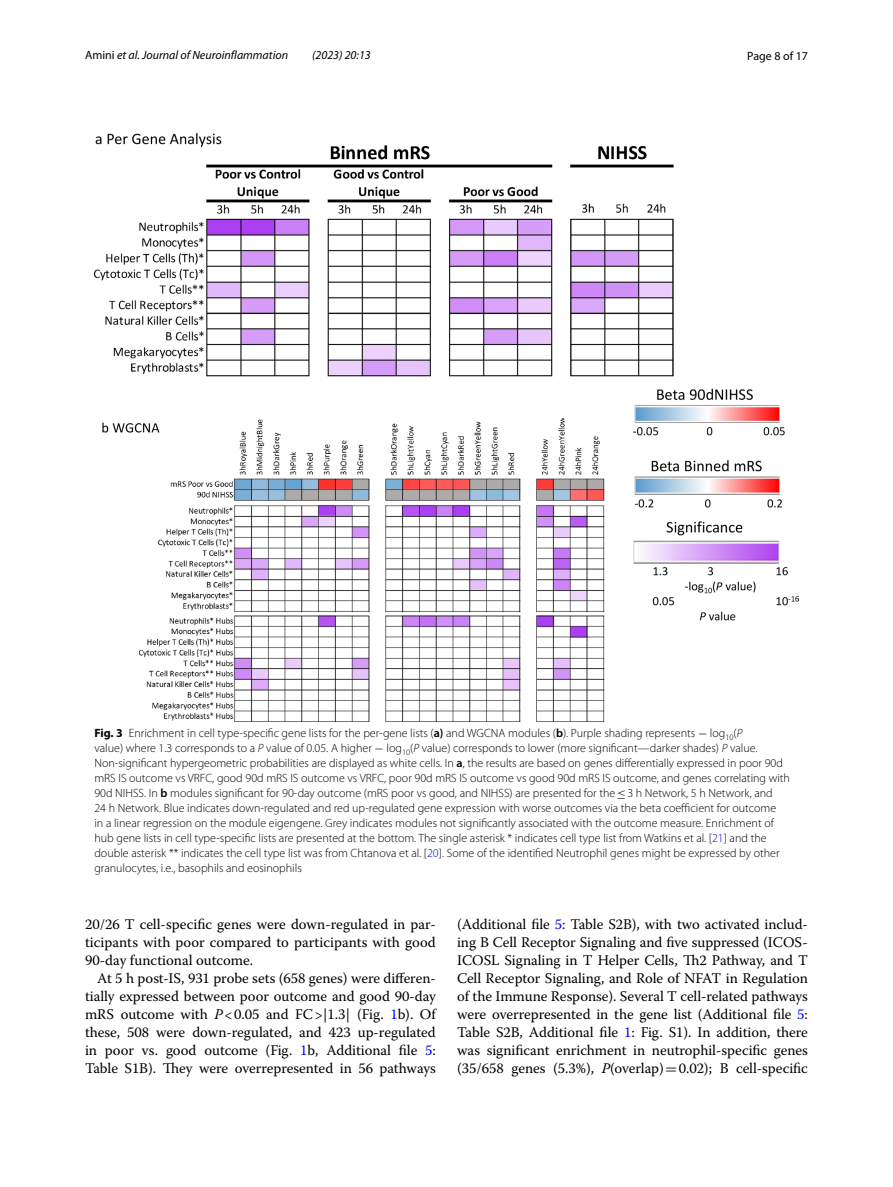
<style>
.page{position:relative;width:893px;height:1187px;background:#fff}
.page>*{position:absolute;margin:0;border:0;box-sizing:border-box;transform-origin:0 0}
.t1{font:14.7px/18px "Warnock Pro";letter-spacing:-.005em;color:#000;text-align:justify}
.t2{font:300 12px/15px "Myriad Pro";color:#000}
.t3{font:italic 12px "Myriad Pro";color:#000}
.t4{font:12px "Myriad Pro";color:#000}
.s1{font-style:normal}
.s2{font-weight:700}
.s3{font-weight:600}
.s4{font-family:"MTSY";font-weight:400}
.s5{font-style:italic}
.s6{color:#00f}
.s7{font-family:"MTSY"}
</style>
<div class="page">
<img style="left:95px;top:133px;width:704px;height:588px">
<p class="t3" style="left:85px;top:48px;width:205px"><span class="s1">Amini</span> et al. Journal of Neuroinflammation</p>
<p class="t3" style="left:312px;top:48px;width:60px">(2023) 20:13</p>
<p class="t4" style="left:747px;top:48px;width:62px">Page 8 of 17</p>
<p class="t2" style="left:94px;top:725px;width:697px"><span class="s2">Fig. 3</span> Enrichment in cell type-specific gene lists for the per-gene lists (<span class="s3">a)</span> and WGCNA modules (<span class="s3">b</span>). Purple shading represents <span class="s4">−</span> -log<sub>10</sub>(<span class="s5">P<br></span>value) where 1.3 corresponds to a <span class="s5">P</span> value of 0.05. A higher <span class="s4">−</span> -log<sub>10</sub>(<span class="s5">P</span> value) corresponds to lower (more significant—darker shades) <span class="s5">P</span> value.<br>Non-significant hypergeometric probabilities are displayed as white cells. In <span class="s3">a</span>, the results are based on genes differentially expressed in poor 90d mRS IS outcome vs VRFC, good 90d mRS IS outcome vs VRFC, poor 90d mRS IS outcome vs good 90d mRS IS outcome, and genes correlating with 90d NIHSS. In <span class="s3">b</span> modules significant for 90-day outcome (mRS poor vs good, and NIHSS) are presented for the<span class="s4">≤</span>3 h Network, 5 h Network, and<br>24 h Network. Blue indicates down-regulated and red up-regulated gene expression with worse outcomes via the beta coefficient for outcome<br>in a linear regression on the module eigengene. Grey indicates modules not significantly associated with the outcome measure. Enrichment of hub gene lists in cell type-specific lists are presented at the bottom. The single asterisk * indicates cell type list from Watkins et al. [<span class="s6">21</span>] and the double asterisk ** indicates the cell type list was from Chtanova et al. [<span class="s6">20</span>]. Some of the identified Neutrophil genes might be expressed by other granulocytes, i.e., basophils and eosinophils</p>
<p class="t1" style="left:85px;top:915px;width:352px">20/26 T cell-specific genes were down-regulated in par&shy;ticipants with poor compared to participants with good 90-day functional outcome.</p>
<p class="t1" style="left:85px;top:969px;width:352px;text-indent:12px">At 5 h post-IS, 931 probe sets (658 genes) were differen&shy;tially expressed between poor outcome and good 90-day mRS outcome with <span class="s5">P</span>&lt;0.05 and FC&gt;|1.3| (Fig. <span class="s6">1</span>b). Of these, 508 were down-regulated, and 423 up-regulated in poor vs. good outcome (Fig. <span class="s6">1</span>b, Additional file <span class="s6">5</span>:<br>Table S1B). They were overrepresented in 56 pathways</p>
<p class="t1" style="left:457px;top:915px;width:352px">(Additional file <span class="s6">5</span>: Table S2B), with two activated includ&shy;ing B Cell Receptor Signaling and five suppressed (ICOS-ICOSL Signaling in T Helper Cells, Th2 Pathway, and T Cell Receptor Signaling, and Role of NFAT in Regulation of the Immune Response). Several T cell-related pathways were overrepresented in the gene list (Additional file <span class="s6">5</span>:<br>Table S2B, Additional file <span class="s6">1</span>: Fig. S1). In addition, there was significant enrichment in neutrophil-specific genes (35/658 genes (5.3%), <span class="s5">P</span>(overlap)<span class="s7">=</span>0.02); B cell-specific</p>
</div>
